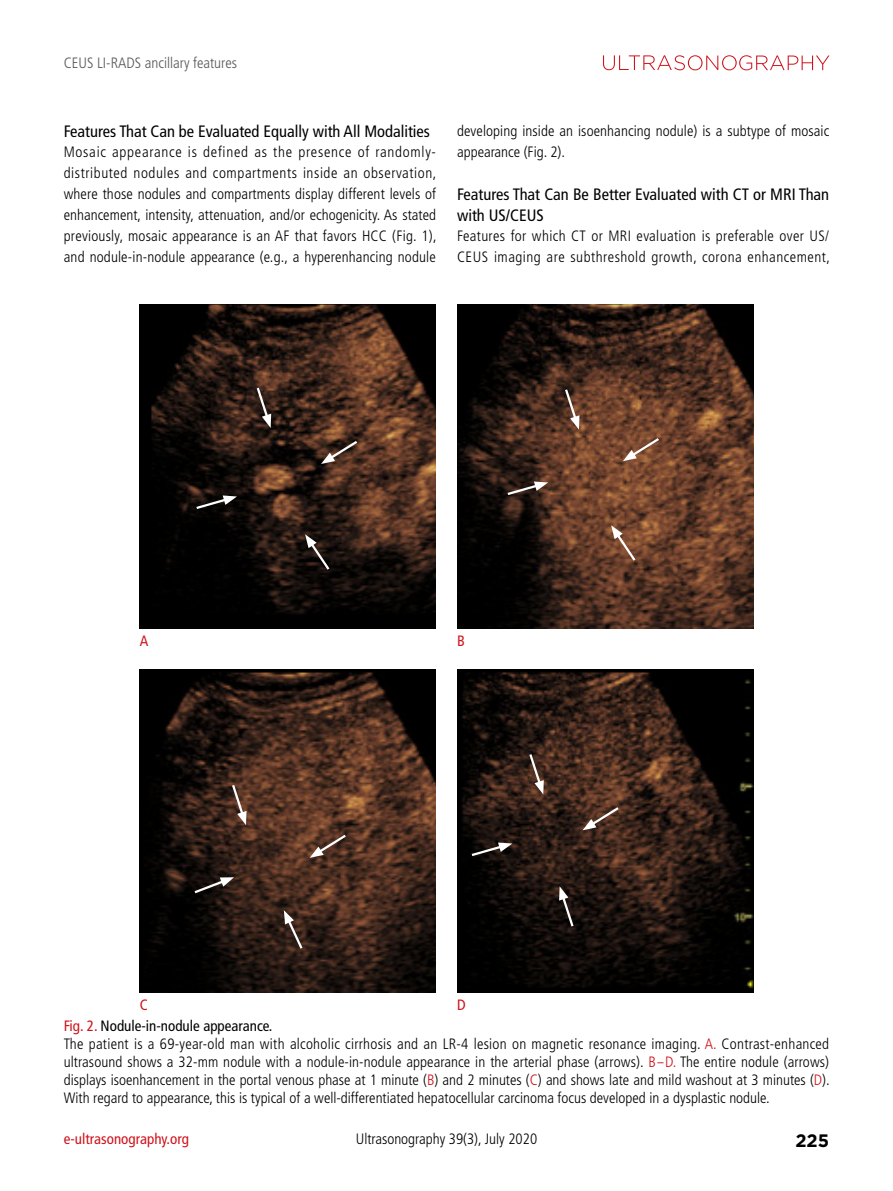
<style>
.page{position:relative;width:893px;height:1191px;background:#fff}
.page>*{position:absolute;margin:0;border:0;box-sizing:border-box;transform-origin:0 0}
.t1{font:700 18px "Gotham";color:#000}
.t2{font:condensed 16.5px/21px "Frutiger LT Std";color:#000}
.t3{font:300 condensed 15px/21px "Frutiger LT Std";letter-spacing:.005em;color:#000}
.t4{font:300 condensed 15px/21px "Frutiger LT Std";letter-spacing:.03em;color:#000}
.t5{font:300 condensed 15px "Frutiger LT Std";color:#595757}
.t6{font:condensed 15px "Frutiger LT Std";color:#d0121b}
.s1{font-weight:400;color:#d0121b}
.s2{font-weight:400}
.s3{color:#d0121b}
</style>
<div class="page">
<svg style="left:603px;top:55px;width:226px;height:15px"></svg>
<img style="left:140px;top:304px;width:296px;height:324px">
<img style="left:140px;top:669px;width:296px;height:323px">
<img style="left:457px;top:304px;width:296px;height:324px">
<img style="left:457px;top:669px;width:296px;height:323px">
<svg style="left:255px;top:385px;width:16px;height:43px"></svg>
<svg style="left:563px;top:387px;width:16px;height:42px"></svg>
<svg style="left:528px;top:751px;width:16px;height:43px"></svg>
<svg style="left:230px;top:782px;width:17px;height:43px"></svg>
<svg style="left:305px;top:534px;width:27px;height:38px"></svg>
<svg style="left:611px;top:525px;width:27px;height:38px"></svg>
<svg style="left:559px;top:886px;width:16px;height:43px"></svg>
<svg style="left:284px;top:910px;width:20px;height:41px"></svg>
<svg style="left:321px;top:439px;width:39px;height:25px"></svg>
<svg style="left:623px;top:436px;width:38px;height:25px"></svg>
<svg style="left:582px;top:805px;width:39px;height:25px"></svg>
<svg style="left:310px;top:832px;width:38px;height:26px"></svg>
<svg style="left:194px;top:495px;width:43px;height:16px"></svg>
<svg style="left:505px;top:481px;width:43px;height:16px"></svg>
<svg style="left:469px;top:842px;width:43px;height:16px"></svg>
<svg style="left:192px;top:877px;width:42px;height:18px"></svg>
<p class="t5" style="left:64px;top:54px;width:175px">CEUS LI-RADS ancillary features</p>
<p class="t2" style="left:64px;top:121px;width:368px">Features That Can be Evaluated Equally with All Modalities</p>
<p class="t3" style="left:64px;top:141px;width:374px;text-align:justify">Mosaic appearance is defined as the presence of randomly&shy;distributed nodules and compartments inside an observation, where those nodules and compartments display different levels of enhancement, intensity, attenuation, and/or echogenicity. As stated previously, mosaic appearance is an AF that favors HCC (Fig. 1), and nodule-in-nodule appearance (e.g., a hyperenhancing nodule</p>
<p class="t3" style="left:457px;top:120px;width:374px">developing inside an isoenhancing nodule) is a subtype of mosaic appearance (Fig. 2).</p>
<p class="t2" style="left:457px;top:184px;width:374px">Features That Can Be Better Evaluated with CT or MRI Than with US/CEUS</p>
<p class="t4" style="left:457px;top:225px;width:374px">Features for which CT or MRI evaluation is preferable over US/<br>CEUS imaging are subthreshold growth, corona enhancement,</p>
<p class="t6" style="left:140px;top:632px;width:10px">A</p>
<p class="t6" style="left:457px;top:632px;width:9px">B</p>
<p class="t6" style="left:140px;top:996px;width:10px">C</p>
<p class="t6" style="left:457px;top:996px;width:10px">D</p>
<p class="t3" style="left:64px;top:1017px;width:767px;line-height:18px"><span class="s1">Fig. 2.</span> <span class="s2">Nodule-in-nodule appearance.<br></span>The patient is a 69-year-old man with alcoholic cirrhosis and an LR-4 lesion on magnetic resonance imaging. <span class="s3">A.</span> Contrast-enhanced ultrasound shows a 32-mm nodule with a nodule-in-nodule appearance in the arterial phase (arrows). <span class="s3">B-D.</span> The entire nodule (arrows) displays isoenhancement in the portal venous phase at 1 minute (<span class="s3">B</span>) and 2 minutes (<span class="s3">C</span>) and shows late and mild washout at 3 minutes (<span class="s3">D</span>).<br>With regard to appearance, this is typical of a well-differentiated hepatocellular carcinoma focus developed in a dysplastic nodule.</p>
<p class="t6" style="left:64px;top:1130px;width:127px">e-ultrasonography.org</p>
<p class="t3" style="left:356px;top:1128px;width:183px">Ultrasonography 39(3), July 2020</p>
<p class="t1" style="left:795px;top:1130px;width:35px">225</p>
</div>
